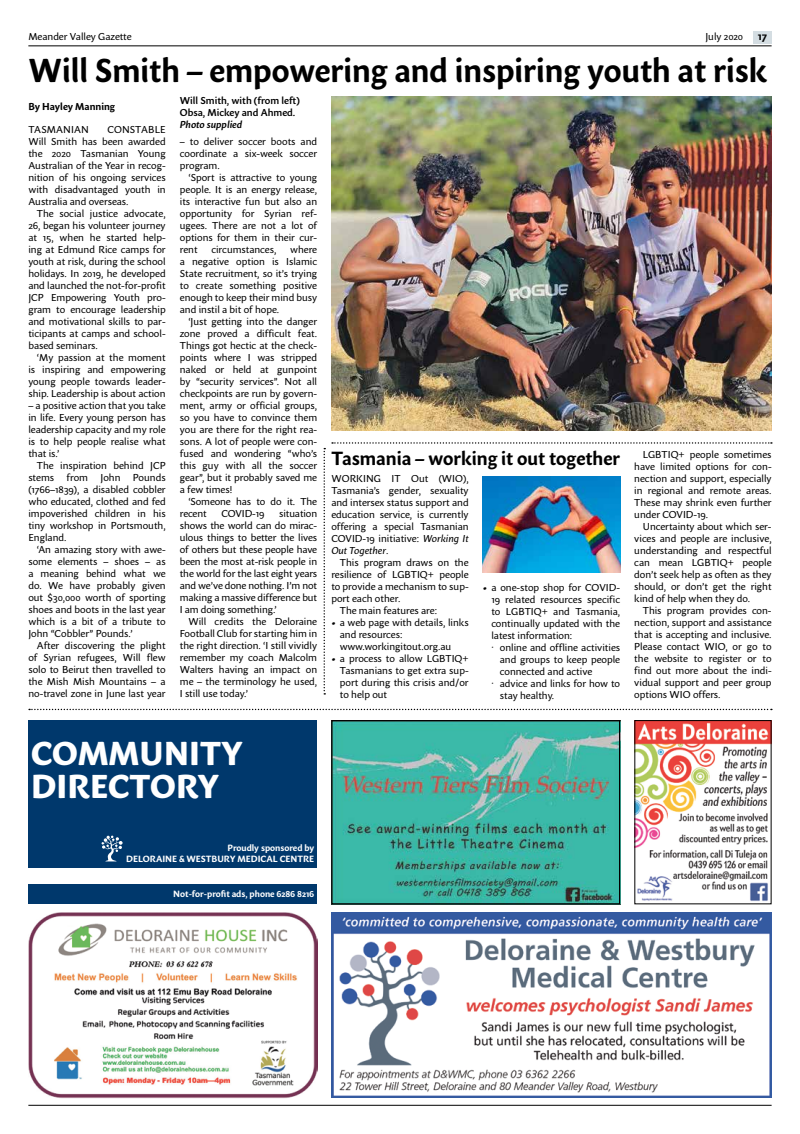
<style>
.page{position:relative;width:800px;height:1134px;background:#fff}
.page>*{position:absolute;margin:0;border:0;box-sizing:border-box;transform-origin:0 0}
.t1{font:700 33px "Sharik Sans";color:#000}
.t2{font:800 33px/33px "Sharik Sans";color:#fff}
.t3{font:700 19px "Sharik Sans";color:#000}
.t4{font:700 11px "Sharik Sans";color:#000}
.t5{font:10px/12px "Sharik Sans";color:#000;text-align:justify}
.t6{font:600 10px/12px "Sharik Sans";color:#000}
.t7{font:700 10px "Sharik Sans";color:#000}
.t8{font:italic 600 10px "Sharik Sans";color:#000}
.t9{font:700 9px/11px "Sharik Sans";color:#fff;text-align:right}
.s1{font-style:italic}
.s2{font-weight:800}
</style>
<div class="page">
<hr style="left:28px;top:45px;width:743px;height:1px;background:#000">
<div style="left:753px;top:31px;width:18px;height:13px;background:#d4dde2"></div>
<hr style="left:28px;top:1105px;width:743px;height:1px;background:#000">
<img style="left:636px;top:722px;width:133px;height:179px">
<img style="left:333px;top:722px;width:285px;height:180px">
<div style="left:331px;top:720px;width:289px;height:184px;border:1px solid #000"></div>
<img style="left:331px;top:913px;width:440px;height:184px">
<div style="left:28px;top:720px;width:289px;height:147px;background:#00386c"></div>
<div style="left:28px;top:884px;width:289px;height:20px;background:#00386c"></div>
<svg style="left:101px;top:836px;width:21px;height:25px"></svg>
<img style="left:28px;top:913px;width:290px;height:186px">
<svg style="left:29px;top:709px;width:742px;height:1px"></svg>
<img style="left:331px;top:96px;width:440px;height:335px">
<svg style="left:323px;top:448px;width:2px;height:246px"></svg>
<img style="left:482px;top:476px;width:138px;height:97px">
<svg style="left:332px;top:442px;width:439px;height:2px"></svg>
<p class="t5" style="left:28px;top:30px;width:105px">Meander Valley Gazette</p>
<p class="t5" style="left:705px;top:30px;width:39px">July 2020</p>
<p class="t4" style="left:757px;top:29px;width:11px">17</p>
<h1 class="t1" style="left:28px;top:47px;width:740px">Will Smith – empowering and inspiring youth at risk</h1>
<p class="t7" style="left:28px;top:99px;width:88px">By Hayley Manning</p>
<p class="t5" style="left:28px;top:124px;width:62px">TASMANIAN</p>
<p class="t5" style="left:28px;top:124px;width:139px;text-indent:79px">CONSTABLE Will Smith has been awarded the 2020 Tasmanian Young Australian of the Year in recog&shy;nition of his ongoing services with disadvantaged youth in Australia and overseas.</p>
<p class="t5" style="left:28px;top:208px;width:139px;text-indent:8px">The social justice advocate, 26, began his volunteer journey at 15, when he started help&shy;ing at Edmund Rice camps for youth at risk, during the school holidays. In 2019, he developed and launched the not-for-profit JCP Empowering Youth pro&shy;gram to encourage leadership and motivational skills to par&shy;ticipants at camps and school&shy;based seminars.</p>
<p class="t5" style="left:28px;top:352px;width:139px;text-indent:8px">‘My passion at the moment is inspiring and empowering young people towards leader&shy;ship. Leadership is about action</p>
<p class="t5" style="left:28px;top:400px;width:139px">– a positive action that you take in life. Every young person has leadership capacity and my role is to help people realise what that is.’</p>
<p class="t5" style="left:28px;top:460px;width:139px;text-indent:8px">The inspiration behind JCP stems from John Pounds (1766–1839), a disabled cobbler who educated, clothed and fed impoverished children in his tiny workshop in Portsmouth, England.</p>
<p class="t5" style="left:28px;top:544px;width:139px;text-indent:8px">‘An amazing story with awe&shy;some elements – shoes – as a meaning behind what we do. We have probably given out $30,000 worth of sporting shoes and boots in the last year which is a bit of a tribute to John “Cobbler” Pounds.’</p>
<p class="t5" style="left:28px;top:640px;width:139px;text-indent:8px">After discovering the plight of Syrian refugees, Will flew solo to Beirut then travelled to the Mish Mish Mountains – a no-travel zone in June last year</p>
<p class="t6" style="left:180px;top:94px;width:121px">Will Smith, with (from left)<br>Obsa, Mickey and Ahmed.</p>
<p class="t8" style="left:180px;top:117px;width:64px">Photo supplied</p>
<p class="t5" style="left:180px;top:135px;width:139px">– to deliver soccer boots and coordinate a six-week soccer program.</p>
<p class="t5" style="left:180px;top:171px;width:139px;text-indent:9px">‘Sport is attractive to young people. It is an energy release, its interactive fun but also an opportunity for Syrian ref&shy;ugees. There are not a lot of options for them in their cur&shy;rent</p>
<p class="t5" style="left:180px;top:243px;width:139px;text-indent:110px">where a negative option is Islamic State recruitment, so it’s trying to create something positive enough to keep their mind busy and instil a bit of hope.</p>
<p class="t5" style="left:180px;top:315px;width:139px;text-indent:8px">‘Just getting into the danger zone proved a difficult feat.<br>Things got hectic at the check&shy;points where I was stripped naked or held at gunpoint by “security services”. Not all checkpoints are run by govern&shy;ment, army or official groups, so you have to convince them you are there for the right rea&shy;sons. A lot of people were con&shy;fused and wondering “who’s this guy with all the soccer gear”, but it probably saved me a few times!</p>
<p class="t5" style="left:180px;top:495px;width:139px;text-indent:8px">‘Someone has to do it. The recent</p>
<p class="t5" style="left:211px;top:243px;width:66px">circumstances,</p>
<p class="t5" style="left:180px;top:507px;width:139px;text-indent:99px">situation shows the world can do mirac&shy;ulous things to better the lives of others but these people have been the most at-risk people in the world for the last eight years and we’ve done nothing. I’m not making a massive difference but I am doing something.’</p>
<p class="t5" style="left:180px;top:615px;width:139px;text-indent:8px">Will credits the Deloraine Football Club for starting him in the right direction. ‘I still vividly remember my coach Malcolm Walters having an impact on me – the terminology he used, I still use today.’</p>
<p class="t5" style="left:221px;top:507px;width:44px">COVID-19</p>
<h2 class="t3" style="left:331px;top:445px;width:290px">Tasmania – working it out together</h2>
<p class="t5" style="left:331px;top:473px;width:139px">WORKING IT Out (WIO), Tasmania’s gender, sexuality and intersex status support and education service, is currently offering a special Tasmanian COVID-19 initiative: <span class="s1">Working It Out Together</span>.</p>
<p class="t5" style="left:340px;top:557px;width:130px">This program draws on the</p>
<p class="t5" style="left:331px;top:569px;width:139px">resilience of LGBTIQ+ people</p>
<p class="t5" style="left:331px;top:581px;width:139px">to provide a mechanism to sup-</p>
<p class="t5" style="left:331px;top:593px;width:70px">port each other.</p>
<p class="t5" style="left:340px;top:605px;width:99px">The main features are:</p>
<p class="t5" style="left:340px;top:617px;width:130px;text-align:left;text-indent:-8px"><span class="s2">•</span> a web page with details, links and resources: www.workingitout.org.au</p>
<p class="t5" style="left:340px;top:653px;width:130px;text-indent:-8px"><span class="s2">•</span> a process to allow LGBTIQ+ Tasmanians to get extra sup&shy;port during this crisis and/or to help out</p>
<p class="t5" style="left:482px;top:581px;width:139px"><span class="s2">•</span> a one-stop shop for COVID-</p>
<p class="t5" style="left:491px;top:593px;width:130px">19 related resources specific</p>
<p class="t5" style="left:491px;top:605px;width:130px">to LGBTIQ+ and Tasmania,</p>
<p class="t5" style="left:491px;top:617px;width:130px">continually updated with the</p>
<p class="t5" style="left:491px;top:629px;width:82px">latest information:</p>
<p class="t5" style="left:491px;top:641px;width:130px">· online and offline activities</p>
<p class="t5" style="left:499px;top:653px;width:122px">and groups to keep people</p>
<p class="t5" style="left:499px;top:665px;width:94px">connected and active</p>
<p class="t5" style="left:491px;top:677px;width:130px">· advice and links for how to</p>
<p class="t5" style="left:499px;top:689px;width:56px">stay healthy.</p>
<p class="t5" style="left:634px;top:449px;width:139px;text-indent:8px">LGBTIQ+ people sometimes have limited options for con&shy;nection and support, especially in regional and remote areas.<br>These may shrink even further under COVID-19.</p>
<p class="t5" style="left:634px;top:521px;width:139px;text-indent:8px">Uncertainty about which ser&shy;vices and people are inclusive, understanding and respectful can mean LGBTIQ+ people don’t seek help as often as they should, or don’t get the right kind of help when they do.</p>
<p class="t5" style="left:634px;top:605px;width:139px;text-indent:8px">This program provides con&shy;nection, support and assistance that is accepting and inclusive.<br>Please contact WIO, or go to the website to register or to find out more about the indi&shy;vidual support and peer group options WIO offers.</p>
<h1 class="t2" style="left:31px;top:736px;width:213px">COMMUNITY<br>DIRECTORY</h1>
<p class="t9" style="left:126px;top:841px;width:189px">Proudly sponsored by<br>DELORAINE &amp; WESTBURY MEDICAL CENTRE</p>
<p class="t9" style="left:173px;top:888px;width:142px">Not-for-profit ads, phone 6286 8216</p>
</div>
